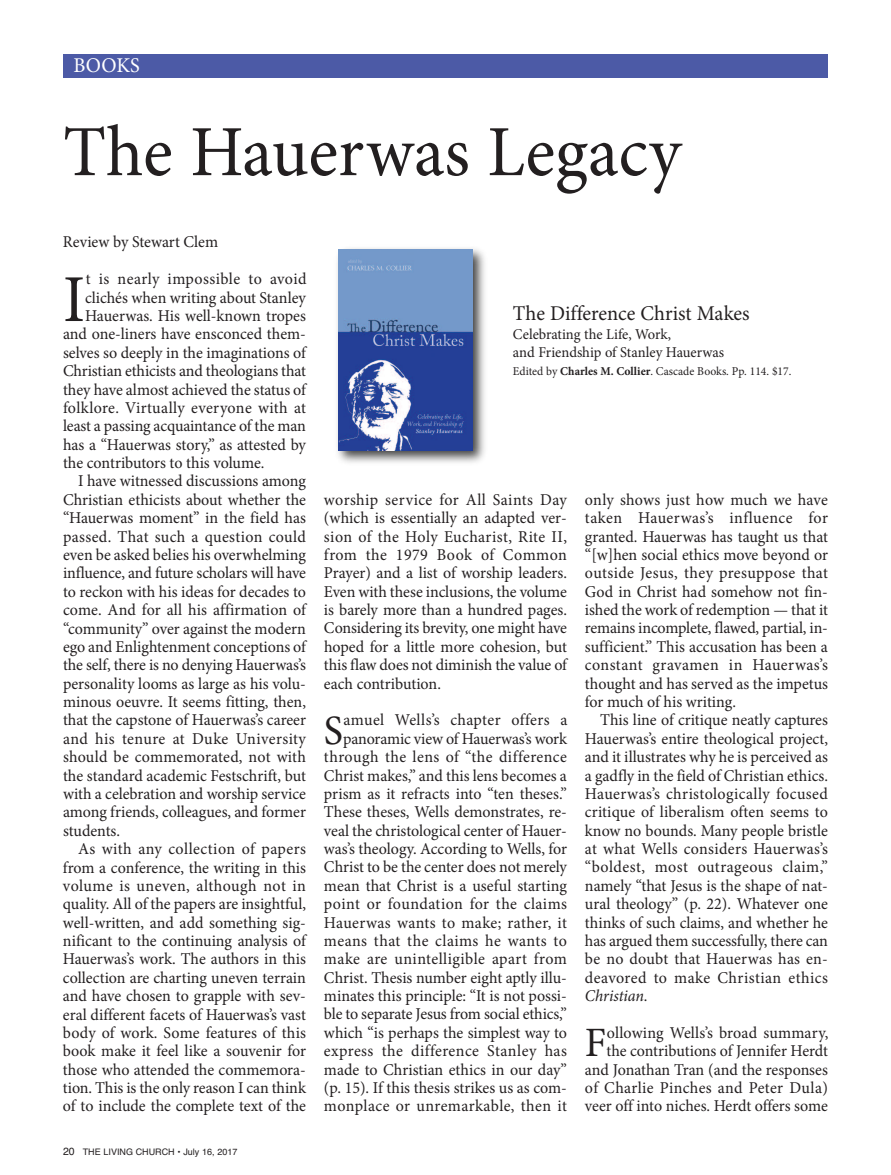
<style>
.page{position:relative;width:891px;height:1175px;background:#fff}
.page>*{position:absolute;margin:0;border:0;box-sizing:border-box;transform-origin:0 0}
.t1{font:72px "Minion Pro";color:#231f20}
.t2{font:67.05px "Minion Pro";color:#231f20}
.t3{font:41.7px "Minion Pro";color:#231f20}
.t4{font:21px "Minion Pro";color:#231f20}
.t5{font:21px "Minion Pro";letter-spacing:.01em;color:#fff}
.t6{font:16.5px/18.5px "Minion Pro";color:#231f20;text-align:justify}
.t7{font:16.5px "Minion Pro";letter-spacing:.025em;color:#231f20}
.t8{font:16.5px "Minion Pro";letter-spacing:.02em;color:#231f20}
.t9{font:16.5px "Minion Pro";letter-spacing:.03em;color:#231f20}
.t10{font:15px/18.3px "Minion Pro";letter-spacing:-.005em;color:#231f20}
.t11{font:12px "Minion Pro";color:#231f20}
.t12{font:9px "Helvetica";color:#231f20}
.s1{font-size:10.5px}
.s2{font-weight:700}
.s3{font-style:italic}
</style>
<div class="page">
<div style="left:63px;top:54px;width:765px;height:23px;background:#4c5aa6"></div>
<img style="left:337px;top:248px;width:148px;height:215px">
<img style="left:339px;top:249px;width:133px;height:201px">
<p class="t5" style="left:73px;top:58px;width:68px">BOOKS</p>
<h1 class="t1" style="left:63px;top:125px;width:620px">The Hauerwas Legacy</h1>
<p class="t6" style="left:63px;top:234px;width:157px">Review by Stewart Clem</p>
<h2 class="t2" style="left:63px;top:274px;width:24px">I</h2>
<p class="t7" style="left:86px;top:273px;width:222px">t is nearly impossible to avoid</p>
<p class="t6" style="left:85px;top:289px;width:222px">clichés when writing about Stanley</p>
<p class="t6" style="left:85px;top:308px;width:222px">Hauerwas. His well-known tropes</p>
<p class="t6" style="left:63px;top:326px;width:245px">and one-liners have ensconced them-</p>
<p class="t6" style="left:63px;top:345px;width:245px">selves so deeply in the imaginations of</p>
<p class="t6" style="left:63px;top:363px;width:244px">Christian ethicists and theologians that</p>
<p class="t6" style="left:63px;top:381px;width:245px">they have almost achieved the status of</p>
<p class="t8" style="left:63px;top:401px;width:245px">folklore. Virtually everyone with at</p>
<p class="t6" style="left:63px;top:418px;width:245px">least a passing acquaintance of the man</p>
<p class="t6" style="left:63px;top:436px;width:244px">has a “Hauerwas story,” as attested by</p>
<p class="t6" style="left:63px;top:455px;width:203px">the contributors to this volume.</p>
<p class="t6" style="left:78px;top:473px;width:229px">I have witnessed discussions among</p>
<p class="t6" style="left:63px;top:492px;width:245px">Christian ethicists about whether the</p>
<p class="t6" style="left:63px;top:510px;width:245px">“Hauerwas moment” in the field has</p>
<p class="t7" style="left:63px;top:530px;width:245px">passed. That such a question could</p>
<p class="t6" style="left:63px;top:547px;width:245px">even be asked belies his overwhelming</p>
<p class="t6" style="left:63px;top:565px;width:245px">influence, and future scholars will have</p>
<p class="t6" style="left:63px;top:583px;width:244px">to reckon with his ideas for decades to</p>
<p class="t6" style="left:63px;top:602px;width:245px">come. And for all his affirmation of</p>
<p class="t6" style="left:63px;top:620px;width:245px">“community” over against the modern</p>
<p class="t6" style="left:63px;top:639px;width:245px">ego and Enlightenment conceptions of</p>
<p class="t6" style="left:63px;top:657px;width:245px">the self, there is no denying Hauerwas’s</p>
<p class="t6" style="left:63px;top:675px;width:245px">personality looms as large as his volu-</p>
<p class="t6" style="left:63px;top:694px;width:245px">minous oeuvre. It seems fitting, then,</p>
<p class="t6" style="left:63px;top:712px;width:245px">that the capstone of Hauerwas’s career</p>
<p class="t7" style="left:63px;top:732px;width:245px">and his tenure at Duke University</p>
<p class="t6" style="left:63px;top:749px;width:245px">should be commemorated, not with</p>
<p class="t6" style="left:63px;top:767px;width:245px">the standard academic Festschrift, but</p>
<p class="t6" style="left:63px;top:786px;width:245px">with a celebration and worship service</p>
<p class="t6" style="left:63px;top:804px;width:244px">among friends, colleagues, and former</p>
<p class="t6" style="left:63px;top:822px;width:59px">students.</p>
<p class="t9" style="left:78px;top:842px;width:229px">As with any collection of papers</p>
<p class="t6" style="left:63px;top:859px;width:244px">from a conference, the writing in this</p>
<p class="t7" style="left:63px;top:879px;width:245px">volume is uneven, although not in</p>
<p class="t6" style="left:63px;top:896px;width:245px">quality. All of the papers are insightful,</p>
<p class="t6" style="left:63px;top:914px;width:244px">well-written, and add something sig-</p>
<p class="t6" style="left:63px;top:933px;width:244px">nificant to the continuing analysis of</p>
<p class="t6" style="left:63px;top:951px;width:244px">Hauerwas’s work. The authors in this</p>
<p class="t6" style="left:63px;top:969px;width:244px">collection are charting uneven terrain</p>
<p class="t6" style="left:63px;top:988px;width:244px">and have chosen to grapple with sev-</p>
<p class="t6" style="left:63px;top:1006px;width:244px">eral different facets of Hauerwas’s vast</p>
<p class="t6" style="left:63px;top:1024px;width:245px">body of work. Some features of this</p>
<p class="t6" style="left:63px;top:1043px;width:245px">book make it feel like a souvenir for</p>
<p class="t6" style="left:63px;top:1061px;width:245px">those who attended the commemora-</p>
<p class="t6" style="left:63px;top:1080px;width:245px">tion. This is the only reason I can think</p>
<p class="t6" style="left:63px;top:1098px;width:245px">of to include the complete text of the</p>
<p class="t12" style="left:63px;top:1146px;width:176px"><span class="s1">20</span> THE LIVING CHURCH • JULY 16, 2017</p>
<p class="t4" style="left:513px;top:305px;width:238px">The Difference Christ Makes</p>
<p class="t10" style="left:513px;top:326px;width:213px">Celebrating the Life, Work,<br>and Friendship of Stanley Hauerwas</p>
<p class="t11" style="left:513px;top:367px;width:280px">Edited by <span class="s2">Charles M. Collier</span>. Cascade Books. Pp. 114. $17.</p>
<p class="t6" style="left:324px;top:492px;width:245px">worship service for All Saints Day (which is essentially an adapted ver&shy;sion of the Holy Eucharist, Rite II, from the 1979 Book of Common Prayer) and a list of worship leaders.<br>Even with these inclusions, the volume is barely more than a hundred pages.<br>Considering its brevity, one might have hoped for a little more cohesion, but this flaw does not diminish the value of each contribution.</p>
<h3 class="t3" style="left:324px;top:714px;width:21px">S</h3>
<p class="t6" style="left:324px;top:712px;width:245px;text-align:right">amuel Wells’s chapter offers a panoramic view of Hauerwas’s work through the lens of “the difference Christ makes,” and this lens becomes a prism as it refracts into “ten theses.” These theses, Wells demonstrates, re&shy;veal the christological center of Hauer&shy;was’s theology. According to Wells, for Christ to be the center does not merely mean that Christ is a useful starting point or foundation for the claims Hauerwas wants to make; rather, it means that the claims he wants to make are unintelligible apart from Christ. Thesis number eight aptly illu&shy;minates this principle: “It is not possi&shy;ble to separate Jesus from social ethics,” which “is perhaps the simplest way to express the difference Stanley has made to Christian ethics in our day” (p. 15). If this thesis strikes us as com&shy;monplace or unremarkable, then it</p>
<p class="t6" style="left:585px;top:492px;width:245px">only shows just how much we have taken Hauerwas’s influence for granted. Hauerwas has taught us that “[w]hen social ethics move beyond or outside Jesus, they presuppose that God in Christ had somehow not fin&shy;ished the work of redemption — that it remains incomplete, flawed, partial, in&shy;sufficient.” This accusation has been a constant gravamen in Hauerwas’s thought and has served as the impetus for much of his writing.</p>
<p class="t6" style="left:585px;top:712px;width:245px;text-indent:15px">This line of critique neatly captures Hauerwas’s entire theological project, and it illustrates why he is perceived as a gadfly in the field of Christian ethics.<br>Hauerwas’s christologically focused critique of liberalism often seems to know no bounds. Many people bristle at what Wells considers Hauerwas’s “boldest, most outrageous claim,” namely “that Jesus is the shape of nat&shy;ural theology” (p. 22). Whatever one thinks of such claims, and whether he has argued them successfully, there can be no doubt that Hauerwas has en&shy;deavored to make Christian ethics <span class="s3">Christian</span>.</p>
<h3 class="t3" style="left:585px;top:1027px;width:23px">F</h3>
<p class="t6" style="left:585px;top:1024px;width:245px;text-align:right">ollowing Wells’s broad summary, the contributions of Jennifer Herdt and Jonathan Tran (and the responses of Charlie Pinches and Peter Dula) veer off into niches. Herdt offers some</p>
</div>
